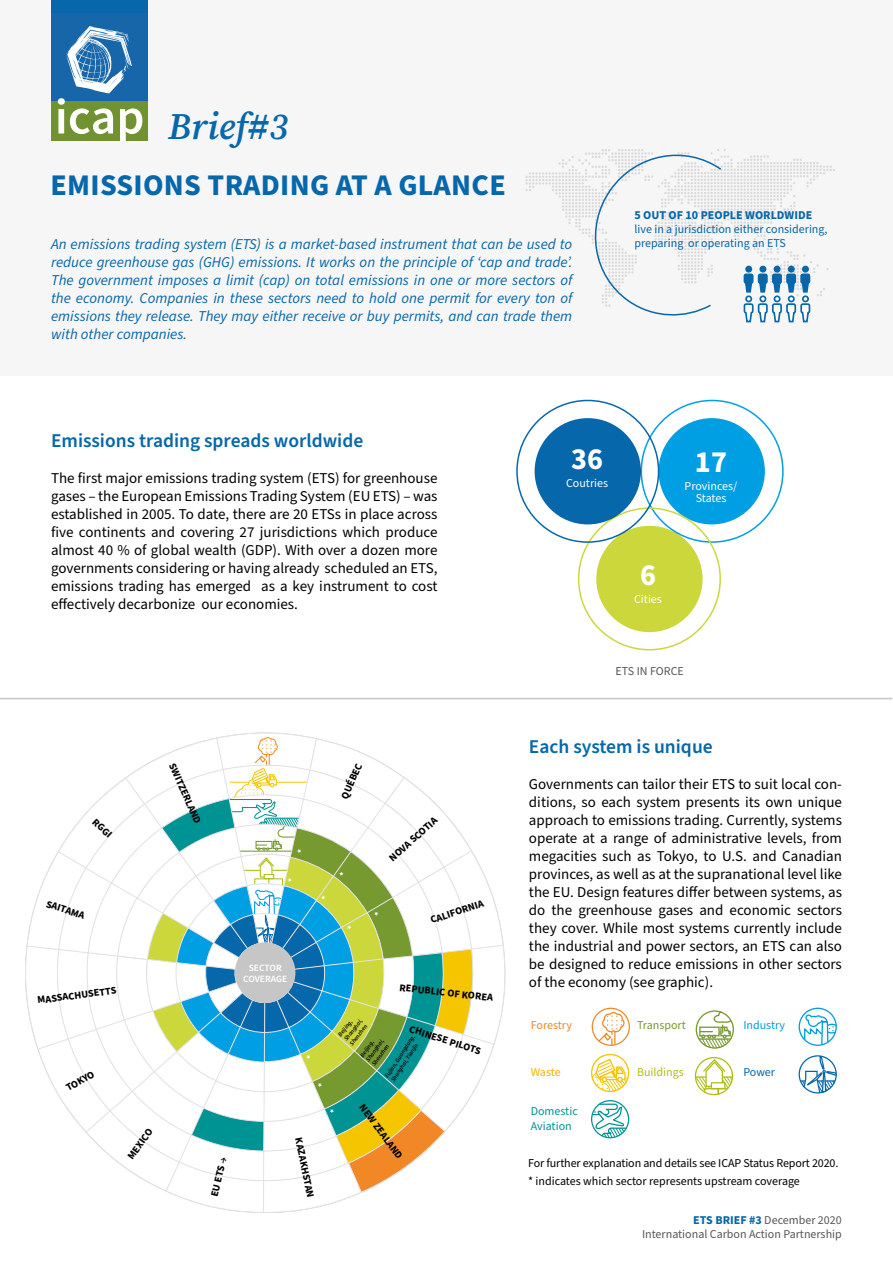
<style>
.page{position:relative;width:893px;height:1263px;background:#fff}
.page>*{position:absolute;margin:0;border:0;box-sizing:border-box;transform-origin:0 0}
.Brief__Nr{font:italic 600 37.5px "Source Serif Pro";color:#0667ab}
.HL1_Source_Sans_semi{font:700 30px "Source Sans Pro";letter-spacing:.01em;color:#0667ab}
.HL1_Source_Sans_semi-2{font:700 30px "Source Sans Pro";color:#fff}
.HL2_Source_sans_semi{font:600 19.5px "Source Sans Pro";color:#0667ab}
.Source_sans_Fließtex{font:15px/18px "Source Sans Pro";color:#000;text-align:justify}
.Einleitungstext_Sour{font:italic 15px/18px "Source Sans Pro";color:#0667ab;text-align:justify}
.Source_Sans_regular{font:12px "Source Sans Pro";letter-spacing:-.01em;color:#000}
._8pt_80_k_linksbündi{font:12px/14.4px "Source Sans Pro";color:#0667ab}
.grau_rechtsbündig_8p{font:12px/14.2px "Source Sans Pro";color:#575756;text-align:right}
.HL1_Source_Sans_semi-3{font:12px/12px "Source Sans Pro";color:#fff;text-align:center}
.t1{font:700 12px "Source Sans Pro";color:#0667ab}
._8pt_80_k_linksbündi-2{font:12px "Source Sans Pro";color:#009394}
.Grafik_Überschrift_8{font:12px "Source Sans Pro";color:#575756}
._8pt_80_k_linksbündi-3{font:12px "Source Sans Pro";color:#769a2f}
._8pt_80_k_linksbündi-4{font:12px "Source Sans Pro";color:#aebd14}
._8pt_80_k_linksbündi-5{font:12px "Source Sans Pro";color:#f18825}
._8pt_80_k_linksbündi-6{font:12px "Source Sans Pro";color:#009fe3}
._8pt_80_k_linksbündi-7{font:12px "Source Sans Pro";letter-spacing:-.015em;color:#f1b300}
.t2{font:700 10.35px "Source Sans Pro";color:#000}
.t3{font:600 9.6px "Source Sans Pro";letter-spacing:-.005em;color:#fff}
.t4{font:italic 600 6.15px/7.4px "Source Sans Pro";color:#000}
.s1{font-weight:600;font-style:italic}
.s2{font-weight:700;color:#0667ab}
</style>
<div class="page">
<div style="left:0;top:0;width:893px;height:375px;background:#f6f6f6"></div>
<div style="left:659px;top:418px;width:106px;height:106px;background:#009fe3;border-radius:50%"></div>
<div style="left:596px;top:526px;width:107px;height:106px;background:#ccd73c;border-radius:50%"></div>
<div style="left:535px;top:418px;width:106px;height:106px;background:#0667ab;border-radius:50%"></div>
<div style="left:51px;top:13px;width:96px;height:88px;background:#1666a9"></div>
<div style="left:51px;top:101px;width:96px;height:40px;background:#709231"></div>
<svg style="left:58px;top:26px;width:84px;height:115px"></svg>
<div style="left:51px;top:0;width:96px;height:13px;background:#0667ab"></div>
<hr style="left:0;top:698px;width:892px;height:1px;background:#c6c6c6">
<svg style="left:525px;top:149px;width:310px;height:174px"></svg>
<div style="left:591px;top:1054px;width:38px;height:38px;border:1px solid #f5c500;border-radius:50%"></div>
<svg style="left:592px;top:1058px;width:36px;height:35px"></svg>
<div style="left:696px;top:1010px;width:38px;height:39px;border:1px solid #769a2f;border-radius:50%"></div>
<svg style="left:698px;top:1011px;width:35px;height:38px"></svg>
<div style="left:695px;top:1057px;width:38px;height:38px;border:1px solid #aebd14;border-radius:50%"></div>
<svg style="left:695px;top:1058px;width:38px;height:37px"></svg>
<div style="left:799px;top:1055px;width:38px;height:38px;border:1px solid #0667ab;border-radius:50%"></div>
<svg style="left:800px;top:1055px;width:37px;height:39px"></svg>
<div style="left:799px;top:1008px;width:38px;height:38px;border:1px solid #009fe3;border-radius:50%"></div>
<svg style="left:803px;top:1013px;width:34px;height:33px"></svg>
<div style="left:591px;top:1100px;width:38px;height:38px;border:1px solid #009394;border-radius:50%"></div>
<svg style="left:591px;top:1103px;width:39px;height:36px"></svg>
<div style="left:592px;top:1008px;width:38px;height:38px;border:1px solid #f18825;border-radius:50%"></div>
<svg style="left:597px;top:1011px;width:28px;height:34px"></svg>
<svg style="left:25px;top:732px;width:481px;height:481px"></svg>
<p class="Brief__Nr" style="left:168px;top:101px;width:122px">Brief#3</p>
<p class="HL1_Source_Sans_semi" style="left:50px;top:165px;width:457px">EMISSIONS TRADING AT A GLANCE</p>
<p class="Einleitungstext_Sour" style="left:51px;top:236px;width:523px">An emissions trading system (ETS) is a market-based instrument that can be used to reduce greenhouse gas (GHG) emissions. It works on the principle of ‘cap and trade’.<br>The government imposes a limit (cap) on total emissions in one or more sectors of the economy. Companies in these sectors need to hold one permit for every ton of emissions they release. They may either receive or buy permits, and can trade them with other companies.</p>
<p class="t1" style="left:634px;top:206px;width:179px">5 OUT OF 10 PEOPLE WORLDWIDE</p>
<p class="_8pt_80_k_linksbündi" style="left:634px;top:222px;width:195px">live in a jurisdiction either considering, preparing or operating an ETS</p>
<p class="HL2_Source_sans_semi" style="left:51px;top:428px;width:314px">Emissions trading spreads worldwide</p>
<p class="Source_sans_Fließtex" style="left:51px;top:470px;width:388px">The first major emissions trading system (ETS) for greenhouse gases – the European Emissions Trading System (EU ETS) – was established in 2005. To date, there are 20 ETSs in place across five continents and covering 27 jurisdictions which produce almost 40 % of global wealth (GDP). With over a dozen more governments considering or having already scheduled an ETS, emissions trading has emerged as a key instrument to cost effectively decarbonize our economies.</p>
<h2 class="HL1_Source_Sans_semi-2" style="left:571px;top:438px;width:34px">36</h2>
<p class="HL1_Source_Sans_semi-3" style="left:566px;top:477px;width:44px">Coutries</p>
<h2 class="HL1_Source_Sans_semi-2" style="left:695px;top:441px;width:34px">17</h2>
<p class="HL1_Source_Sans_semi-3" style="left:685px;top:480px;width:54px">Provinces/<br>States</p>
<p class="HL1_Source_Sans_semi-2" style="left:640px;top:555px;width:17px">6</p>
<p class="HL1_Source_Sans_semi-3" style="left:634px;top:594px;width:29px">Cities</p>
<p class="Grafik_Überschrift_8" style="left:616px;top:663px;width:70px">ETS IN FORCE</p>
<p class="t2" style="left:99px;top:815px;width:24px;rotate:42deg">RGGI</p>
<p class="t2" style="left:49px;top:897px;width:42px;rotate:18deg">SAITAMA</p>
<p class="t2" style="left:37px;top:993px;width:81px;rotate:-7deg">MASSACHUSETTS</p>
<p class="t2" style="left:178px;top:761px;width:67px;rotate:66deg">SWITZERLAND</p>
<p class="t3" style="left:249px;top:961px;width:34px">SECTOR</p>
<p class="t3" style="left:243px;top:973px;width:46px">COVERAGE</p>
<p class="t2" style="left:338px;top:795px;width:39px;rotate:-66deg">QUÉBEC</p>
<p class="t2" style="left:386px;top:854px;width:62px;rotate:-42deg">NOVA SCOTIA</p>
<p class="t2" style="left:428px;top:913px;width:57px;rotate:-18deg">CALIFORNIA</p>
<p class="t2" style="left:400px;top:980px;width:95px;rotate:6deg">REPUBLIC OF KOREA</p>
<p class="HL2_Source_sans_semi" style="left:529px;top:734px;width:185px">Each system is unique</p>
<p class="Source_sans_Fließtex" style="left:529px;top:776px;width:314px">Governments can tailor their ETS to suit local con&shy;ditions, so each system presents its own unique approach to emissions trading. Currently, systems operate at a range of administrative levels, from megacities such as Tokyo, to U.S. and Canadian provinces, as well as at the supranational level like the EU. Design features differ between systems, as do the greenhouse gases and economic sectors they cover. While most systems currently include the industrial and power sectors, an ETS can also be designed to reduce emissions in other sectors of the economy (see graphic).</p>
<p class="t2" style="left:63px;top:1082px;width:33px;rotate:-30deg">TOKYO</p>
<p class="t2" style="left:124px;top:1154px;width:37px;rotate:-54deg">MEXICO</p>
<p class="t2" style="left:207px;top:1195px;width:41px;rotate:-77deg">EU ETS <span class="s1">→</span></p>
<p class="t2" style="left:305px;top:1136px;width:62px;rotate:78deg">KAZAKHSTAN</p>
<p class="t4" style="left:337px;top:1033px;width:28px;rotate:-52deg">Beijing,<br>Shanghai,<br>Shenzhen</p>
<p class="t2" style="left:412px;top:1021px;width:76px;rotate:18deg">CHINESE PILOTS</p>
<p class="t4" style="left:383px;top:1075px;width:52px;rotate:-57deg">Fujian, Guangdong,<br>Shanghai, Tianjin</p>
<p class="t4" style="left:364px;top:1058px;width:28px;rotate:-54deg">Shanghai,<br>Shenzhen</p>
<p class="t4" style="left:359px;top:1054px;width:21px;rotate:-54deg">Beijing,</p>
<p class="t2" style="left:367px;top:1101px;width:67px;rotate:53deg">NEW ZEALAND</p>
<p class="_8pt_80_k_linksbündi-5" style="left:531px;top:1017px;width:43px">Forestry</p>
<p class="_8pt_80_k_linksbündi-3" style="left:637px;top:1017px;width:50px">Transport</p>
<p class="_8pt_80_k_linksbündi-6" style="left:743px;top:1017px;width:43px">Industry</p>
<p class="_8pt_80_k_linksbündi-7" style="left:531px;top:1064px;width:31px">Waste</p>
<p class="_8pt_80_k_linksbündi-4" style="left:637px;top:1064px;width:48px">Buildings</p>
<p class="_8pt_80_k_linksbündi" style="left:743px;top:1065px;width:33px">Power</p>
<p class="_8pt_80_k_linksbündi-2" style="left:531px;top:1103px;width:49px">Domestic</p>
<p class="_8pt_80_k_linksbündi-2" style="left:531px;top:1118px;width:43px">Aviation</p>
<p class="Source_Sans_regular" style="left:528px;top:1155px;width:312px">For further explanation and details see ICAP Status Report 2020.</p>
<p class="Source_Sans_regular" style="left:528px;top:1173px;width:273px">* indicates which sector represents upstream coverage</p>
<p class="grau_rechtsbündig_8p" style="left:642px;top:1213px;width:201px"><span class="s2">ETS BRIEF #3</span> December 2020<br>International Carbon Action Partnership</p>
</div>
